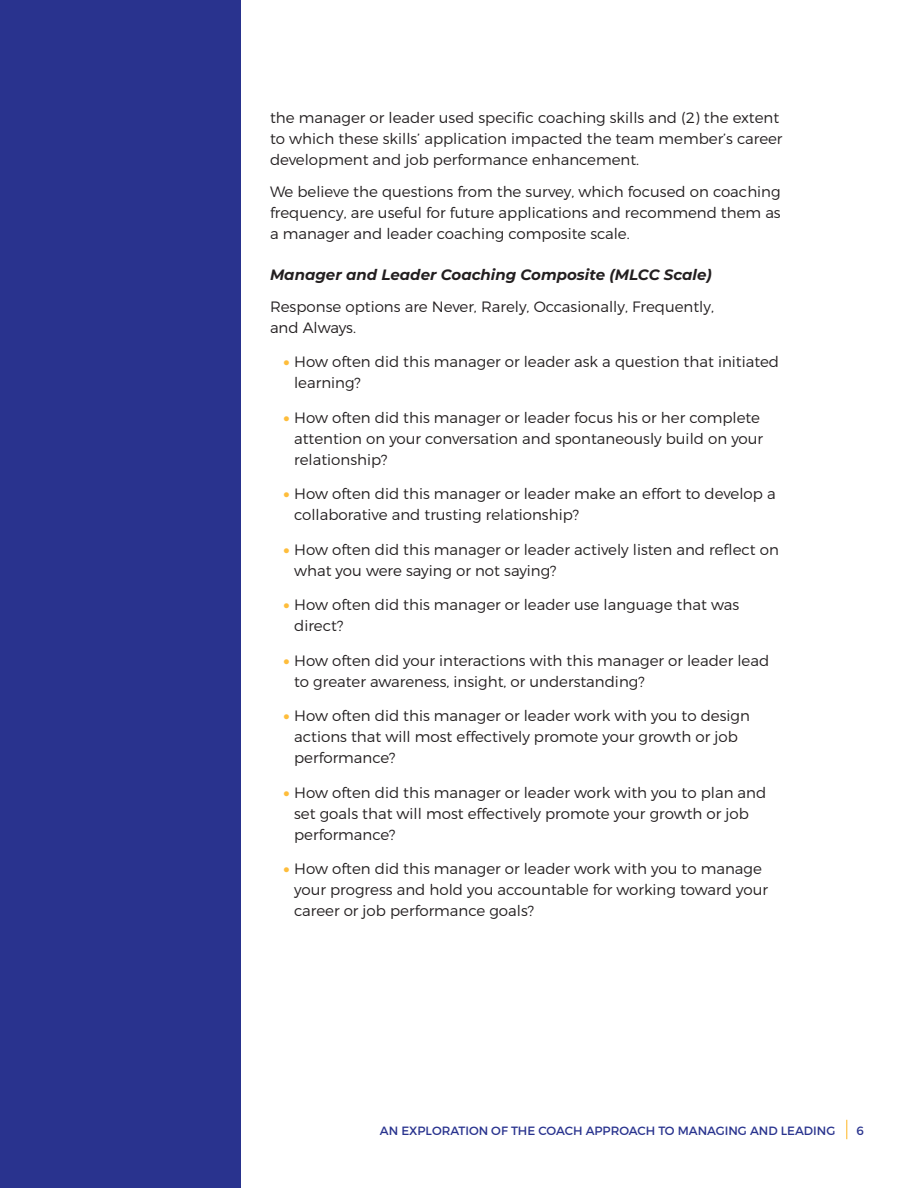
<style>
.page{position:relative;width:918px;height:1188px;background:#fff}
.page>*{position:absolute;margin:0;border:0;box-sizing:border-box;transform-origin:0 0}
.t1{font:300 15px/21px "Montserrat";color:#231f20}
.t2{font:italic 700 15px "Montserrat";color:#231f20}
.t3{font:12px "Montserrat";color:#29338e}
.s1{font-weight:900;color:#febd3b}
</style>
<div class="page">
<svg style="left:846px;top:1120px;width:1px;height:19px"></svg>
<div style="left:0;top:0;width:241px;height:1188px;background:#29338e"></div>
<p class="t1" style="left:270px;top:107px;width:514px">the manager or leader used specific coaching skills and (2) the extent to which these skills’ application impacted the team member’s career development and job performance enhancement.</p>
<p class="t1" style="left:270px;top:180px;width:512px;text-align:justify">We believe the questions from the survey, which focused on coaching frequency, are useful for future applications and recommend them as a manager and leader coaching composite scale.</p>
<p class="t2" style="left:270px;top:264px;width:443px">Manager and Leader Coaching Composite (MLCC Scale)</p>
<p class="t1" style="left:270px;top:295px;width:445px">Response options are Never, Rarely, Occasionally, Frequently, and Always.</p>
<p class="t1" style="left:294px;top:351px;width:486px;text-indent:-11px"><span class="s1">•</span> How often did this manager or leader ask a question that initiated learning?</p>
<p class="t1" style="left:294px;top:406px;width:471px;text-indent:-11px"><span class="s1">•</span> How often did this manager or leader focus his or her complete attention on your conversation and spontaneously build on your relationship?</p>
<p class="t1" style="left:294px;top:483px;width:483px;text-indent:-11px"><span class="s1">•</span> How often did this manager or leader make an effort to develop a collaborative and trusting relationship?</p>
<p class="t1" style="left:294px;top:538px;width:486px;text-indent:-11px"><span class="s1">•</span> How often did this manager or leader actively listen and reflect on what you were saying or not saying?</p>
<p class="t1" style="left:294px;top:594px;width:447px;text-indent:-11px"><span class="s1">•</span> How often did this manager or leader use language that was direct?</p>
<p class="t1" style="left:294px;top:649px;width:477px;text-indent:-11px"><span class="s1">•</span> How often did your interactions with this manager or leader lead to greater awareness, insight, or understanding?</p>
<p class="t1" style="left:294px;top:705px;width:457px;text-indent:-11px"><span class="s1">•</span> How often did this manager or leader work with you to design actions that will most effectively promote your growth or job performance?</p>
<p class="t1" style="left:294px;top:781px;width:474px;text-indent:-11px"><span class="s1">•</span> How often did this manager or leader work with you to plan and set goals that will most effectively promote your growth or job performance?</p>
<p class="t1" style="left:294px;top:858px;width:475px;text-indent:-11px"><span class="s1">•</span> How often did this manager or leader work with you to manage your progress and hold you accountable for working toward your career or job performance goals?</p>
<p class="t3" style="left:380px;top:1123px;width:457px">AN EXPLORATION OF THE COACH APPROACH TO MANAGING AND LEADING</p>
<p class="t3" style="left:857px;top:1123px;width:9px">6</p>
</div>
